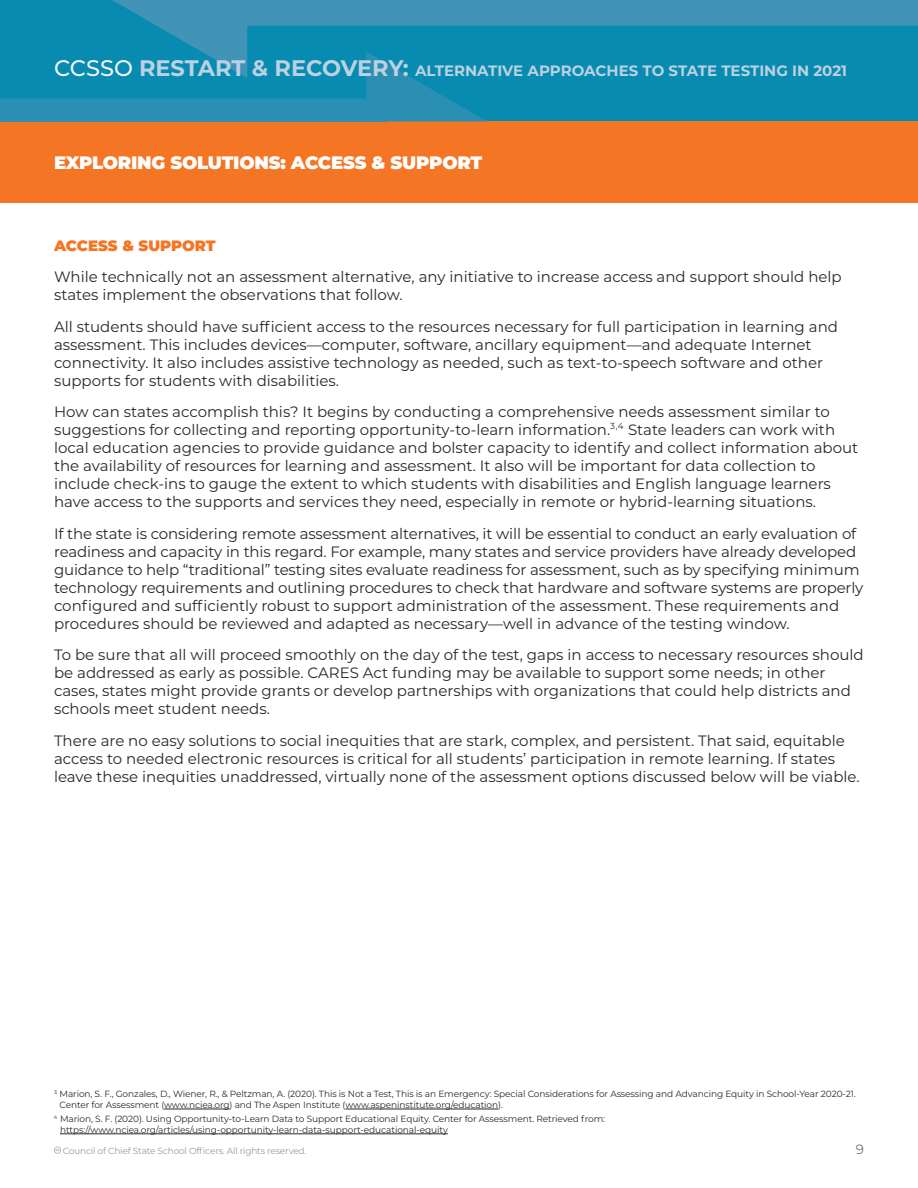
<style>
.page{position:relative;width:918px;height:1188px;background:#fff}
.page>*{position:absolute;margin:0;border:0;box-sizing:border-box;transform-origin:0 0}
.t1{font:900 18px "Montserrat";letter-spacing:-.01em;color:#fff}
.t2{font:15px/18px "Montserrat";color:#292829}
.t3{font:700 15px "Montserrat";color:#bcd1e1}
.t4{font:900 15px "Montserrat";color:#f47523}
.t5{font:13.5px "Montserrat";color:#747678}
.t6{font:9px/10.8px "Montserrat";letter-spacing:-.01em;color:#292829}
.t7{font:9px "Montserrat";letter-spacing:-.02em;color:#989a9d}
.s1{font-weight:500;font-size:22.5px;color:#f1f4f8}
.s2{font-size:22.5px}
</style>
<div class="page">
<svg style="left:54px;top:1147px;width:7px;height:7px"></svg>
<div style="left:0;top:0;width:918px;height:202px;background:#f47523"></div>
<div style="left:0;top:0;width:918px;height:121px;background:#078bb0"></div>
<div style="left:0;top:98px;width:387px;height:24px;background:#2a8fb3"></div>
<svg style="left:366px;top:52px;width:121px;height:70px"></svg>
<div style="left:224px;top:0;width:694px;height:26px;background:#4294b7"></div>
<svg style="left:112px;top:0;width:135px;height:78px"></svg>
<hr style="left:164px;top:1109px;width:66px;height:1px;background:#292829">
<hr style="left:345px;top:1109px;width:153px;height:1px;background:#292829">
<hr style="left:60px;top:1134px;width:388px;height:1px;background:#292829">
<p class="t3" style="left:54px;top:62px;width:795px"><span class="s1">CCSSO</span> <span class="s2">RESTART &amp; RECOVERY:</span> ALTERNATIVE APPROACHES TO STATE TESTING IN 2021</p>
<p class="t1" style="left:54px;top:154px;width:430px">EXPLORING SOLUTIONS: ACCESS &amp; SUPPORT</p>
<p class="t4" style="left:54px;top:238px;width:163px">ACCESS &amp; SUPPORT</p>
<p class="t2" style="left:54px;top:268px;width:789px">While technically not an assessment alternative, any initiative to increase access and support should help states implement the observations that follow.</p>
<p class="t2" style="left:54px;top:318px;width:786px">All students should have sufficient access to the resources necessary for full participation in learning and assessment. This includes devices—computer, software, ancillary equipment—and adequate Internet connectivity. It also includes assistive technology as needed, such as text-to-speech software and other supports for students with disabilities.</p>
<p class="t2" style="left:54px;top:403px;width:806px">How can states accomplish this? It begins by conducting a comprehensive needs assessment similar to suggestions for collecting and reporting opportunity-to-learn information.<sup>3,4</sup> State leaders can work with local education agencies to provide guidance and bolster capacity to identify and collect information about the availability of resources for learning and assessment. It also will be important for data collection to include check-ins to gauge the extent to which students with disabilities and English language learners have access to the supports and services they need, especially in remote or hybrid-learning situations.</p>
<p class="t2" style="left:54px;top:525px;width:811px">If the state is considering remote assessment alternatives, it will be essential to conduct an early evaluation of readiness and capacity in this regard. For example, many states and service providers have already developed guidance to help “traditional” testing sites evaluate readiness for assessment, such as by specifying minimum technology requirements and outlining procedures to check that hardware and software systems are properly configured and sufficiently robust to support administration of the assessment. These requirements and procedures should be reviewed and adapted as necessary—well in advance of the testing window.</p>
<p class="t2" style="left:54px;top:646px;width:811px">To be sure that all will proceed smoothly on the day of the test, gaps in access to necessary resources should be addressed as early as possible. CARES Act funding may be available to support some needs; in other cases, states might provide grants or develop partnerships with organizations that could help districts and schools meet student needs.</p>
<p class="t2" style="left:54px;top:732px;width:807px">There are no easy solutions to social inequities that are stark, complex, and persistent. That said, equitable access to needed electronic resources is critical for all students’ participation in remote learning. If states leave these inequities unaddressed, virtually none of the assessment options discussed below will be viable.</p>
<p class="t6" style="left:60px;top:1089px;width:798px;text-indent:-6px"><sup>3</sup> Marion, S. F., Gonzales, D., Wiener, R., &amp; Peltzman, A. (2020). This is Not a Test, This is an Emergency: Special Considerations for Assessing and Advancing Equity in School-Year 2020-21.<br>Center for Assessment (www.nciea.org) and The Aspen Institute (www.aspeninstitute.org/education).</p>
<p class="t6" style="left:60px;top:1114px;width:547px;text-indent:-6px"><sup>4</sup> Marion, S. F. (2020). Using Opportunity-to-Learn Data to Support Educational Equity. Center for Assessment. Retrieved from: https://www.nciea.org/articles/using-opportunity-learn-data-support-educational-equity</p>
<p class="t7" style="left:63px;top:1147px;width:245px">Council of Chief State School Officers. All rights reserved.</p>
<p class="t5" style="left:856px;top:1142px;width:10px">9</p>
</div>
